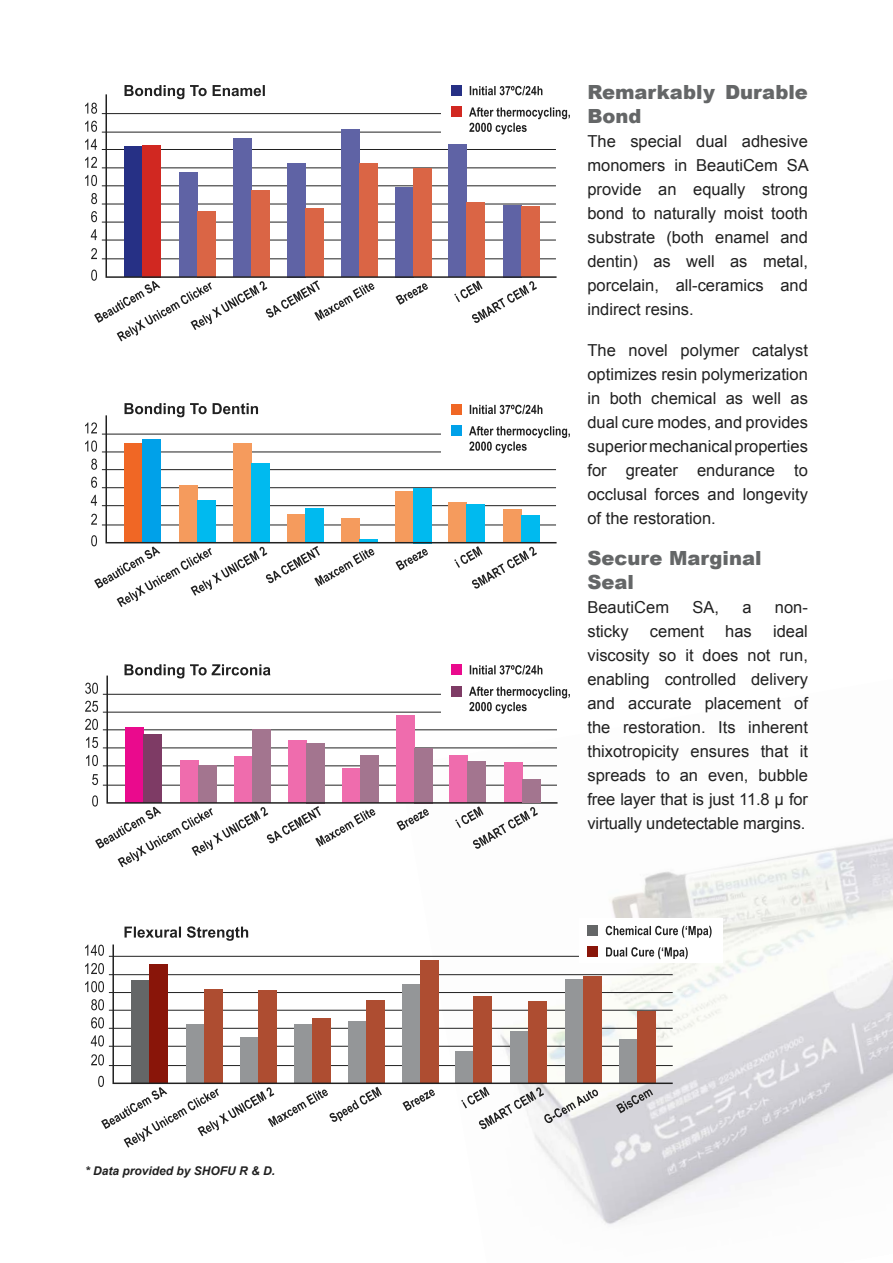
<style>
.page{position:relative;width:893px;height:1263px;background:#fff}
.page>*{position:absolute;margin:0;border:0;box-sizing:border-box;transform-origin:0 0}
.t1{font:900 19.5px/24px "Arial";color:#646667}
.t2{font:16.5px/24px "Arial";color:#212121;text-align:justify}
.t3{font:italic 700 12px "Arial";color:#212121}
</style>
<div class="page">
<img style="left:483px;top:838px;width:410px;height:387px">
<hr style="left:109px;top:974px;width:564px;height:1px;background:#212121">
<hr style="left:109px;top:992px;width:564px;height:1px;background:#212121">
<hr style="left:109px;top:1010px;width:564px;height:1px;background:#212121">
<hr style="left:109px;top:1028px;width:564px;height:1px;background:#212121">
<hr style="left:109px;top:1046px;width:564px;height:1px;background:#212121">
<hr style="left:109px;top:1065px;width:564px;height:1px;background:#212121">
<hr style="left:109px;top:956px;width:564px;height:1px;background:#212121">
<svg style="left:112px;top:943px;width:562px;height:142px"></svg>
<svg style="left:91px;top:1054px;width:13px;height:11px"></svg>
<svg style="left:91px;top:1035px;width:13px;height:11px"></svg>
<svg style="left:91px;top:1017px;width:13px;height:11px"></svg>
<svg style="left:91px;top:999px;width:13px;height:11px"></svg>
<svg style="left:85px;top:981px;width:19px;height:11px"></svg>
<svg style="left:85px;top:963px;width:19px;height:11px"></svg>
<svg style="left:98px;top:1076px;width:284px;height:71px"></svg>
<svg style="left:402px;top:1089px;width:33px;height:22px"></svg>
<svg style="left:125px;top:926px;width:123px;height:15px"></svg>
<svg style="left:85px;top:945px;width:19px;height:11px"></svg>
<svg style="left:461px;top:1087px;width:137px;height:42px"></svg>
<svg style="left:616px;top:1089px;width:37px;height:24px"></svg>
<div style="left:579px;top:918px;width:143px;height:45px;background:#fff"></div>
<div style="left:587px;top:925px;width:11px;height:11px;background:#646667"></div>
<div style="left:587px;top:946px;width:11px;height:11px;background:#891509"></div>
<svg style="left:606px;top:926px;width:106px;height:12px"></svg>
<svg style="left:606px;top:947px;width:82px;height:12px"></svg>
<hr style="left:102px;top:113px;width:454px;height:1px;background:#212121">
<hr style="left:102px;top:132px;width:454px;height:1px;background:#212121">
<hr style="left:102px;top:149px;width:454px;height:1px;background:#212121">
<hr style="left:102px;top:168px;width:454px;height:1px;background:#212121">
<hr style="left:102px;top:185px;width:454px;height:1px;background:#212121">
<hr style="left:102px;top:204px;width:454px;height:1px;background:#212121">
<hr style="left:102px;top:222px;width:454px;height:1px;background:#212121">
<hr style="left:102px;top:240px;width:454px;height:1px;background:#212121">
<hr style="left:102px;top:259px;width:454px;height:1px;background:#212121">
<svg style="left:105px;top:93px;width:452px;height:185px"></svg>
<svg style="left:125px;top:85px;width:140px;height:14px"></svg>
<svg style="left:454px;top:280px;width:83px;height:43px"></svg>
<svg style="left:395px;top:283px;width:33px;height:22px"></svg>
<svg style="left:85px;top:103px;width:12px;height:11px"></svg>
<svg style="left:85px;top:121px;width:12px;height:11px"></svg>
<svg style="left:85px;top:139px;width:12px;height:11px"></svg>
<svg style="left:85px;top:157px;width:12px;height:11px"></svg>
<svg style="left:85px;top:175px;width:12px;height:11px"></svg>
<svg style="left:91px;top:193px;width:6px;height:11px"></svg>
<svg style="left:91px;top:211px;width:6px;height:11px"></svg>
<svg style="left:91px;top:229px;width:6px;height:11px"></svg>
<svg style="left:91px;top:248px;width:6px;height:11px"></svg>
<svg style="left:91px;top:270px;width:283px;height:71px"></svg>
<div style="left:441px;top:81px;width:130px;height:56px;background:#fff"></div>
<div style="left:451px;top:85px;width:11px;height:11px;background:#263085"></div>
<div style="left:451px;top:106px;width:11px;height:11px;background:#d12821"></div>
<svg style="left:470px;top:86px;width:72px;height:9px"></svg>
<svg style="left:469px;top:107px;width:101px;height:28px"></svg>
<hr style="left:102px;top:434px;width:454px;height:1px;background:#212121">
<hr style="left:102px;top:452px;width:454px;height:1px;background:#212121">
<hr style="left:102px;top:469px;width:454px;height:1px;background:#212121">
<hr style="left:102px;top:487px;width:454px;height:1px;background:#212121">
<hr style="left:102px;top:505px;width:454px;height:1px;background:#212121">
<hr style="left:102px;top:525px;width:454px;height:1px;background:#212121">
<svg style="left:105px;top:415px;width:452px;height:129px"></svg>
<svg style="left:125px;top:403px;width:133px;height:14px"></svg>
<svg style="left:454px;top:546px;width:83px;height:43px"></svg>
<svg style="left:395px;top:549px;width:33px;height:21px"></svg>
<svg style="left:85px;top:422px;width:12px;height:11px"></svg>
<svg style="left:85px;top:440px;width:12px;height:12px"></svg>
<svg style="left:91px;top:459px;width:6px;height:11px"></svg>
<svg style="left:91px;top:477px;width:6px;height:11px"></svg>
<svg style="left:91px;top:495px;width:6px;height:11px"></svg>
<svg style="left:91px;top:514px;width:6px;height:11px"></svg>
<svg style="left:91px;top:535px;width:283px;height:72px"></svg>
<div style="left:441px;top:401px;width:130px;height:55px;background:#fff"></div>
<div style="left:451px;top:404px;width:11px;height:11px;background:#f06725"></div>
<div style="left:451px;top:425px;width:11px;height:11px;background:#00a1e9"></div>
<svg style="left:470px;top:405px;width:72px;height:9px"></svg>
<svg style="left:469px;top:426px;width:101px;height:27px"></svg>
<hr style="left:103px;top:694px;width:454px;height:1px;background:#212121">
<hr style="left:103px;top:712px;width:454px;height:1px;background:#212121">
<hr style="left:103px;top:729px;width:454px;height:1px;background:#212121">
<hr style="left:103px;top:748px;width:454px;height:1px;background:#212121">
<hr style="left:103px;top:765px;width:454px;height:1px;background:#212121">
<hr style="left:103px;top:785px;width:454px;height:1px;background:#212121">
<svg style="left:106px;top:674px;width:452px;height:130px"></svg>
<svg style="left:125px;top:664px;width:145px;height:14px"></svg>
<svg style="left:455px;top:806px;width:83px;height:43px"></svg>
<svg style="left:396px;top:809px;width:33px;height:22px"></svg>
<svg style="left:85px;top:683px;width:13px;height:11px"></svg>
<svg style="left:85px;top:701px;width:13px;height:11px"></svg>
<svg style="left:85px;top:719px;width:13px;height:11px"></svg>
<svg style="left:86px;top:737px;width:12px;height:11px"></svg>
<svg style="left:86px;top:755px;width:12px;height:11px"></svg>
<svg style="left:92px;top:774px;width:6px;height:11px"></svg>
<svg style="left:92px;top:795px;width:283px;height:72px"></svg>
<div style="left:441px;top:661px;width:130px;height:56px;background:#fff"></div>
<div style="left:451px;top:664px;width:11px;height:11px;background:#ea0a8d"></div>
<div style="left:451px;top:686px;width:11px;height:10px;background:#7e3b65"></div>
<svg style="left:470px;top:665px;width:72px;height:9px"></svg>
<svg style="left:469px;top:686px;width:101px;height:28px"></svg>
<div style="left:522px;top:779px;width:18px;height:23px;background:#a3758f"></div>
<p class="t3" style="left:85px;top:1164px;width:192px">* Data provided by SHOFU R &amp; D.</p>
<p class="t1" style="left:587px;top:79px;width:222px">Remarkably Durable<br>Bond</p>
<p class="t2" style="left:587px;top:129px;width:223px">The special dual adhesive monomers in BeautiCem SA provide an equally strong bond to naturally moist tooth substrate (both enamel and dentin) as well as metal, porcelain, all-ceramics and indirect resins.</p>
<p class="t2" style="left:587px;top:338px;width:222px">The novel polymer catalyst optimizes resin polymerization in both chemical as well as dual cure modes, and provides superior mechanical properties for greater endurance to occlusal forces and longevity of the restoration.</p>
<p class="t1" style="left:587px;top:545px;width:176px">Secure Marginal<br>Seal</p>
<p class="t2" style="left:587px;top:595px;width:83px">BeautiCem</p>
<p class="t2" style="left:692px;top:595px;width:28px">SA,</p>
<p class="t2" style="left:742px;top:595px;width:11px">a</p>
<p class="t2" style="left:775px;top:595px;width:35px">non-</p>
<p class="t2" style="left:587px;top:619px;width:43px">sticky</p>
<p class="t2" style="left:650px;top:619px;width:56px">cement</p>
<p class="t2" style="left:725px;top:619px;width:28px">has</p>
<p class="t2" style="left:587px;top:619px;width:222px;text-indent:186px">ideal viscosity so it does not run, enabling controlled delivery and accurate placement of the restoration. Its inherent thixotropicity ensures that it spreads to an even, bubble free layer that is just 11.8 µ for virtually undetectable margins.</p>
</div>
